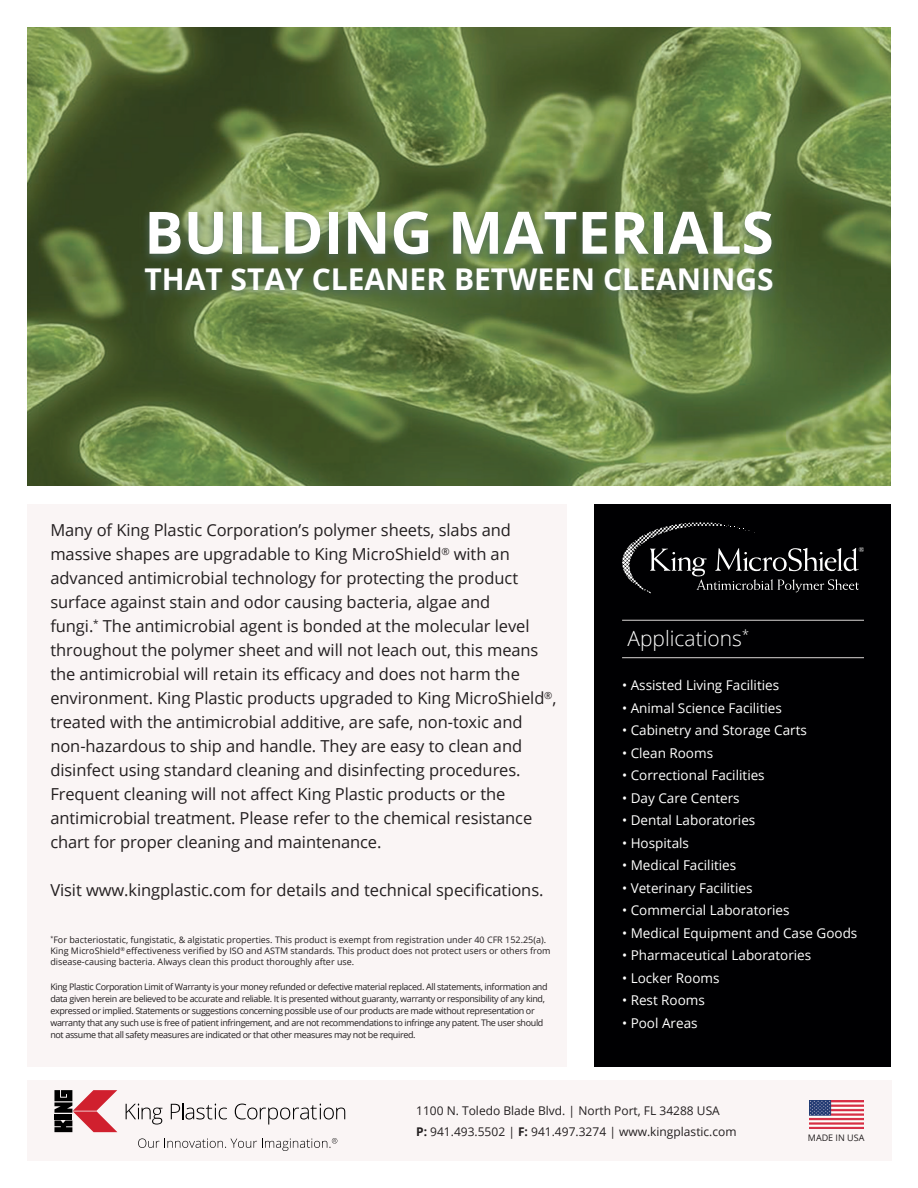
<style>
.page{position:relative;width:918px;height:1188px;background:#fff}
.page>*{position:absolute;margin:0;border:0;box-sizing:border-box;transform-origin:0 0}
.t1{font:700 58.5px "Open Sans";color:#fff}
.t2{font:700 30px "Open Sans";color:#fff}
.t3{font:300 21px "Open Sans";color:#fff}
.t4{font:16.5px/24px "Open Sans";letter-spacing:-.005em;color:#231f20}
.t5{font:13.5px "Open Sans";color:#fff}
.t6{font:12px "Open Sans";color:#231f20}
.t7{font:9px/12px "Open Sans";letter-spacing:-.04em;color:#231f20}
.t8{font:9px/10.8px "Open Sans";color:#231f20}
.t9{font:7.35px "Times";color:#fff}
.s1{font-weight:700}
</style>
<div class="page">
<div style="left:27px;top:1080px;width:865px;height:81px;background:#faf5f5"></div>
<img style="left:809px;top:1100px;width:54px;height:29px">
<svg style="left:54px;top:1090px;width:63px;height:42px"></svg>
<svg style="left:126px;top:1104px;width:37px;height:21px"></svg>
<svg style="left:171px;top:1103px;width:56px;height:17px"></svg>
<svg style="left:235px;top:1104px;width:110px;height:21px"></svg>
<svg style="left:138px;top:1138px;width:199px;height:13px"></svg>
<img style="left:27px;top:27px;width:864px;height:459px">
<div style="left:27px;top:504px;width:540px;height:562px;background:#faf5f5"></div>
<div style="left:594px;top:504px;width:297px;height:562px;background:#000002"></div>
<hr style="left:622px;top:657px;width:242px;height:1px;background:#dcd8d7">
<hr style="left:622px;top:620px;width:242px;height:1px;background:#dcd8d7">
<div style="left:137px;top:207px;width:643px;height:95px;background:#4d685c;opacity:.9"></div>
<svg style="left:622px;top:522px;width:237px;height:71px"></svg>
<p class="t1" style="left:144px;top:191px;width:631px">BUILDING MATERIALS</p>
<p class="t2" style="left:144px;top:258px;width:631px">THAT STAY CLEANER BETWEEN CLEANINGS</p>
<p class="t4" style="left:50px;top:518px;width:508px">Many of King Plastic Corporation’s polymer sheets, slabs and massive shapes are upgradable to King MicroShield<sup>®</sup> with an advanced antimicrobial technology for protecting the product surface against stain and odor causing bacteria, algae and<br>fungi.<sup>*</sup> The antimicrobial agent is bonded at the molecular level throughout the polymer sheet and will not leach out, this means the antimicrobial will retain its efficacy and does not harm the environment. King Plastic products upgraded to King MicroShield<sup>®</sup>, treated with the antimicrobial additive, are safe, non-toxic and non-hazardous to ship and handle. They are easy to clean and disinfect using standard cleaning and disinfecting procedures.<br>Frequent cleaning will not affect King Plastic products or the antimicrobial treatment. Please refer to the chemical resistance chart for proper cleaning and maintenance.</p>
<p class="t4" style="left:50px;top:878px;width:495px">Visit www.kingplastic.com for details and technical specifications.</p>
<p class="t8" style="left:50px;top:934px;width:502px"><sup>*</sup>For bacteriostatic, fungistatic, &amp; algistatic properties. This product is exempt from registration under 40 CFR 152.25(a).<br>King MicroShield<sup>®</sup> effectiveness verified by ISO and ASTM standards. This product does not protect users or others from disease-causing bacteria. Always clean this product thoroughly after use.</p>
<p class="t7" style="left:50px;top:981px;width:499px">King Plastic Corporation Limit of Warranty is your money refunded or defective material replaced. All statements, information and data given herein are believed to be accurate and reliable. It is presented without guaranty, warranty or responsibility of any kind, expressed or implied. Statements or suggestions concerning possible use of our products are made without representation or warranty that any such use is free of patient infringement, and are not recommendations to infringe any patent. The user should not assume that all safety measures are indicated or that other measures may not be required.</p>
<p class="t9" style="left:859px;top:543px;width:7px">®</p>
<p class="t3" style="left:628px;top:624px;width:123px">Applications<sup>*</sup></p>
<p class="t5" style="left:622px;top:676px;width:159px">• Assisted Living Facilities</p>
<p class="t5" style="left:622px;top:699px;width:161px">• Animal Science Facilities</p>
<p class="t5" style="left:622px;top:721px;width:186px">• Cabinetry and Storage Carts</p>
<p class="t5" style="left:622px;top:744px;width:93px">• Clean Rooms</p>
<p class="t5" style="left:622px;top:766px;width:144px">• Correctional Facilities</p>
<p class="t5" style="left:622px;top:789px;width:119px">• Day Care Centers</p>
<p class="t5" style="left:622px;top:811px;width:135px">• Dental Laboratories</p>
<p class="t5" style="left:622px;top:834px;width:68px">• Hospitals</p>
<p class="t5" style="left:622px;top:856px;width:116px">• Medical Facilities</p>
<p class="t5" style="left:622px;top:879px;width:132px">• Veterinary Facilities</p>
<p class="t5" style="left:622px;top:901px;width:169px">• Commercial Laboratories</p>
<p class="t5" style="left:622px;top:924px;width:237px">• Medical Equipment and Case Goods</p>
<p class="t5" style="left:622px;top:946px;width:191px">• Pharmaceutical Laboratories</p>
<p class="t5" style="left:622px;top:969px;width:99px">• Locker Rooms</p>
<p class="t5" style="left:622px;top:991px;width:84px">• Rest Rooms</p>
<p class="t5" style="left:622px;top:1014px;width:77px">• Pool Areas</p>
<p class="t6" style="left:416px;top:1102px;width:305px">1100 N. Toledo Blade Blvd. | North Port, FL 34288 USA</p>
<p class="t6" style="left:416px;top:1123px;width:322px"><span class="s1">P:</span> 941.493.5502 | <span class="s1">F:</span> 941.497.3274 | www.kingplastic.com</p>
<p class="t8" style="left:808px;top:1132px;width:58px">MADE IN USA</p>
</div>
